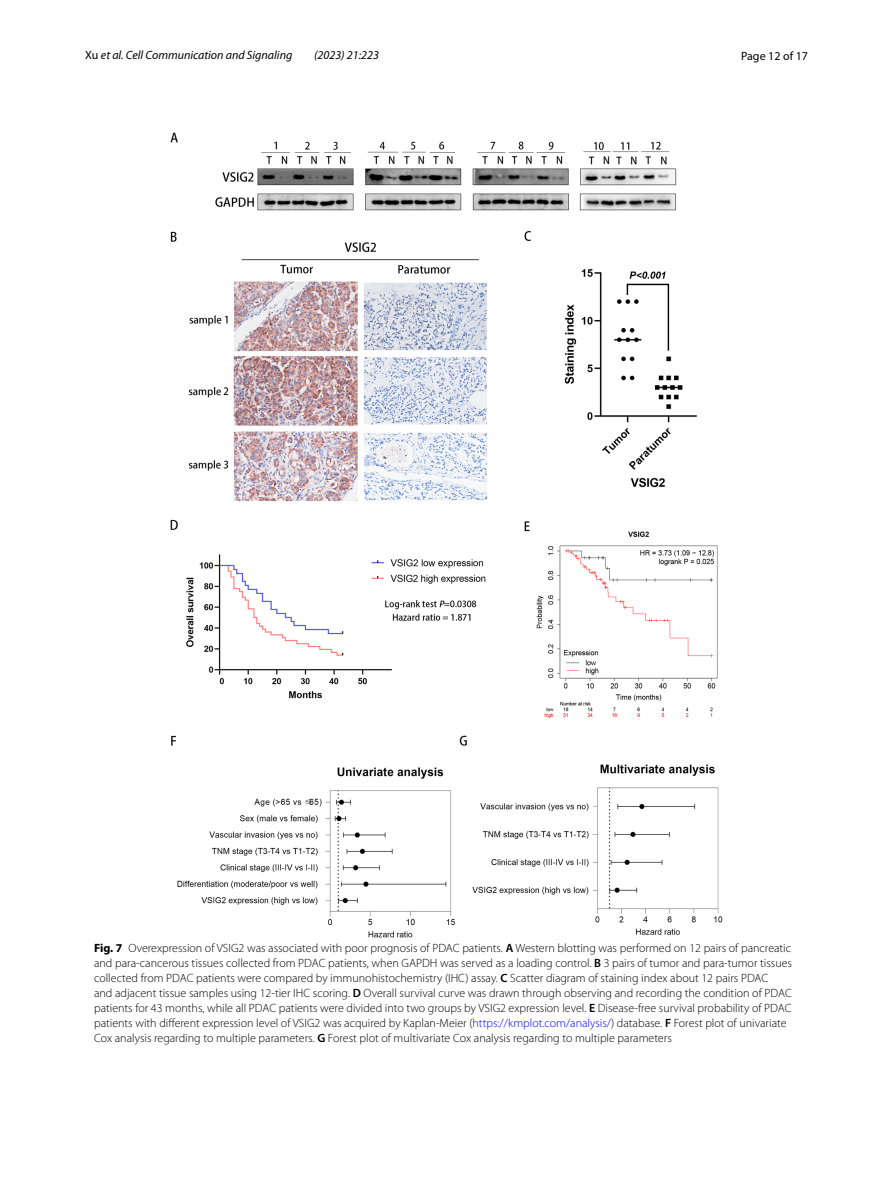
<style>
.page{position:relative;width:893px;height:1187px;background:#fff}
.page>*{position:absolute;margin:0;border:0;box-sizing:border-box;transform-origin:0 0}
.t1{font:300 12px/15px "Myriad Pro";color:#000}
.t2{font:italic 12px "Myriad Pro";color:#000}
.t3{font:12px "Myriad Pro";color:#000}
.s1{font-style:normal}
.s2{font-weight:700}
.s3{font-weight:600}
.s4{color:#00f}
</style>
<div class="page">
<img style="left:170px;top:133px;width:553px;height:804px">
<p class="t2" style="left:85px;top:48px;width:209px"><span class="s1">Xu</span> et al. Cell Communication and Signaling</p>
<p class="t2" style="left:314px;top:48px;width:66px">(2023) 21:223</p>
<p class="t3" style="left:741px;top:48px;width:68px">Page 12 of 17</p>
<p class="t1" style="left:94px;top:940px;width:699px"><span class="s2">Fig. 7</span> Overexpression of VSIG2 was associated with poor prognosis of PDAC patients. <span class="s3">A</span> Western blotting was performed on 12 pairs of pancreatic and para-cancerous tissues collected from PDAC patients, when GAPDH was served as a loading control. <span class="s3">B</span> 3 pairs of tumor and para-tumor tissues collected from PDAC patients were compared by immunohistochemistry (IHC) assay. <span class="s3">C</span> Scatter diagram of staining index about 12 pairs PDAC<br>and adjacent tissue samples using 12-tier IHC scoring. <span class="s3">D</span> Overall survival curve was drawn through observing and recording the condition of PDAC patients for 43 months, while all PDAC patients were divided into two groups by VSIG2 expression level. <span class="s3">E</span> Disease-free survival probability of PDAC patients with different expression level of VSIG2 was acquired by Kaplan-Meier (<span class="s4">https://kmplot.com/analysis/</span>) database. <span class="s3">F</span> Forest plot of univariate Cox analysis regarding to multiple parameters. <span class="s3">G</span> Forest plot of multivariate Cox analysis regarding to multiple parameters</p>
</div>
